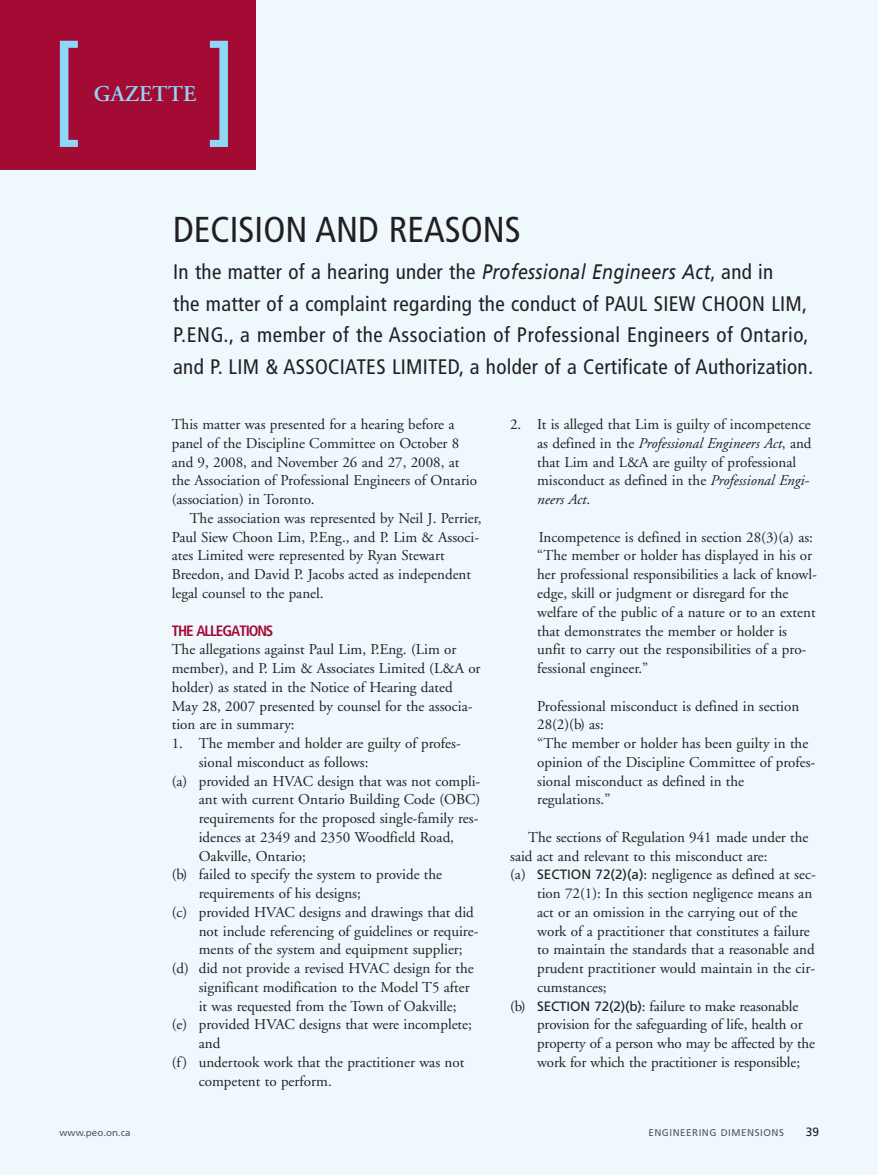
<style>
.page{position:relative;width:878px;height:1175px;background:#fff}
.page>*{position:absolute;margin:0;border:0;box-sizing:border-box;transform-origin:0 0}
.t1{font:condensed 118.5px "Frutiger";color:#8dd7f7}
.t2{font:condensed 36px "Frutiger";color:#231f20}
.t3{font:600 22.5px "Adobe Garamond";color:#8dd7f7}
.t4{font:condensed 21px/31.5px "Frutiger";letter-spacing:.015em;color:#231f20}
.t5{font:15px/18.8px "Adobe Garamond";color:#231f20}
.t6{font:700 condensed 15px "Frutiger";letter-spacing:-.065em;color:#a30a34}
.t7{font:12px "Frutiger";color:#231f20}
.t8{font:9.75px "Frutiger";letter-spacing:.055em;color:#57585a}
.t9{font:9.75px "Frutiger";color:#57585a}
.s1{font-style:italic;font-stretch:normal}
.s2{font-style:italic}
.s3{font-family:"Frutiger";font-size:13.5px}
</style>
<div class="page">
<div style="left:0;top:0;width:878px;height:1174px;background:#eef8fd"></div>
<div style="left:0;top:0;width:256px;height:170px;background:#a30a34"></div>
<h1 class="t1" style="left:49px;top:41px;width:191px">[ ]</h1>
<h3 class="t3" style="left:94px;top:84px;width:104px">GAZETTE</h3>
<h2 class="t2" style="left:173px;top:215px;width:349px">DECISION AND REASONS</h2>
<p class="t4" style="left:173px;top:258px;width:641px">In the matter of a hearing under the <span class="s1">Professional Engineers Act</span>, and in<br>the matter of a complaint regarding the conduct of PAUL SIEW CHOON LIM, P.ENG., a member of the Association of Professional Engineers of Ontario, and P. LIM &amp; ASSOCIATES LIMITED, a holder of a Certificate of Authorization.</p>
<p class="t5" style="left:172px;top:416px;width:307px">This matter was presented for a hearing before a panel of the Discipline Committee on October 8 and 9, 2008, and November 26 and 27, 2008, at the Association of Professional Engineers of Ontario (association) in Toronto.</p>
<p class="t5" style="left:172px;top:510px;width:311px;text-indent:18px">The association was represented by Neil J. Perrier, Paul Siew Choon Lim, P.Eng., and P. Lim &amp; Associ&shy;ates Limited were represented by Ryan Stewart Breedon, and David P. Jacobs acted as independent legal counsel to the panel.</p>
<p class="t6" style="left:172px;top:624px;width:103px">THE ALLEGATIONS</p>
<p class="t5" style="left:172px;top:641px;width:310px">The allegations against Paul Lim, P.Eng. (Lim or member), and P. Lim &amp; Associates Limited (L&amp;A or holder) as stated in the Notice of Hearing dated May 28, 2007 presented by counsel for the associa&shy;tion are in summary:</p>
<p class="t5" style="left:172px;top:735px;width:290px">1. The member and holder are guilty of profes-</p>
<p class="t5" style="left:199px;top:754px;width:171px">sional misconduct as follows:</p>
<p class="t5" style="left:172px;top:772px;width:310px">(a) provided an HVAC design that was not compli-</p>
<p class="t5" style="left:199px;top:791px;width:283px">ant with current Ontario Building Code (OBC)</p>
<p class="t5" style="left:199px;top:810px;width:281px">requirements for the proposed single-family res-</p>
<p class="t5" style="left:199px;top:829px;width:257px">idences at 2349 and 2350 Woodfield Road,</p>
<p class="t5" style="left:199px;top:847px;width:109px">Oakville, Ontario;</p>
<p class="t5" style="left:172px;top:866px;width:272px">(b) failed to specify the system to provide the</p>
<p class="t5" style="left:199px;top:885px;width:164px">requirements of his designs;</p>
<p class="t5" style="left:172px;top:904px;width:303px">(c) provided HVAC designs and drawings that did</p>
<p class="t5" style="left:199px;top:922px;width:281px">not include referencing of guidelines or require-</p>
<p class="t5" style="left:199px;top:941px;width:265px">ments of the system and equipment supplier;</p>
<p class="t5" style="left:172px;top:960px;width:303px">(d) did not provide a revised HVAC design for the</p>
<p class="t5" style="left:199px;top:979px;width:272px">significant modification to the Model T5 after</p>
<p class="t5" style="left:199px;top:997px;width:259px">it was requested from the Town of Oakville;</p>
<p class="t5" style="left:172px;top:1016px;width:302px">(e) provided HVAC designs that were incomplete;</p>
<p class="t5" style="left:199px;top:1035px;width:23px">and</p>
<p class="t5" style="left:172px;top:1054px;width:294px">(f) undertook work that the practitioner was not</p>
<p class="t5" style="left:199px;top:1072px;width:135px">competent to perform.</p>
<p class="t5" style="left:537px;top:416px;width:276px;text-indent:-27px">2. It is alleged that Lim is guilty of incompetence as defined in the <span class="s2">Professional Engineers Act</span>, and that Lim and L&amp;A are guilty of professional misconduct as defined in the <span class="s2">Professional Engi&shy;neers Act</span>.</p>
<p class="t5" style="left:537px;top:529px;width:281px">Incompetence is defined in section 28(3)(a) as: “The member or holder has displayed in his or her professional responsibilities a lack of knowl&shy;edge, skill or judgment or disregard for the welfare of the public of a nature or to an extent that demonstrates the member or holder is unfit to carry out the responsibilities of a pro&shy;fessional engineer.”</p>
<p class="t5" style="left:537px;top:697px;width:280px">Professional misconduct is defined in section 28(2)(b) as:<br>“The member or holder has been guilty in the opinion of the Discipline Committee of profes&shy;sional misconduct as defined in the regulations.”</p>
<p class="t5" style="left:528px;top:829px;width:282px">The sections of Regulation 941 made under the</p>
<p class="t5" style="left:510px;top:847px;width:259px">said act and relevant to this misconduct are:</p>
<p class="t5" style="left:510px;top:866px;width:307px">(a) <span class="s3">SECTION 72(2)(a)</span>: negligence as defined at sec-</p>
<p class="t5" style="left:537px;top:885px;width:276px">tion 72(1): In this section negligence means an</p>
<p class="t5" style="left:537px;top:904px;width:262px">act or an omission in the carrying out of the</p>
<p class="t5" style="left:537px;top:922px;width:274px">work of a practitioner that constitutes a failure</p>
<p class="t5" style="left:537px;top:941px;width:279px">to maintain the standards that a reasonable and</p>
<p class="t5" style="left:537px;top:960px;width:279px">prudent practitioner would maintain in the cir-</p>
<p class="t5" style="left:537px;top:979px;width:71px">cumstances;</p>
<p class="t5" style="left:510px;top:997px;width:290px">(b) <span class="s3">SECTION 72(2)(b)</span>: failure to make reasonable</p>
<p class="t5" style="left:537px;top:1016px;width:267px">provision for the safeguarding of life, health or</p>
<p class="t5" style="left:537px;top:1035px;width:279px">property of a person who may be affected by the</p>
<p class="t5" style="left:537px;top:1054px;width:264px">work for which the practitioner is responsible;</p>
<p class="t9" style="left:59px;top:1128px;width:72px">www.peo.on.ca</p>
<p class="t8" style="left:648px;top:1128px;width:137px">ENGINEERING DIMENSIONS</p>
<p class="t7" style="left:805px;top:1126px;width:15px">39</p>
</div>
